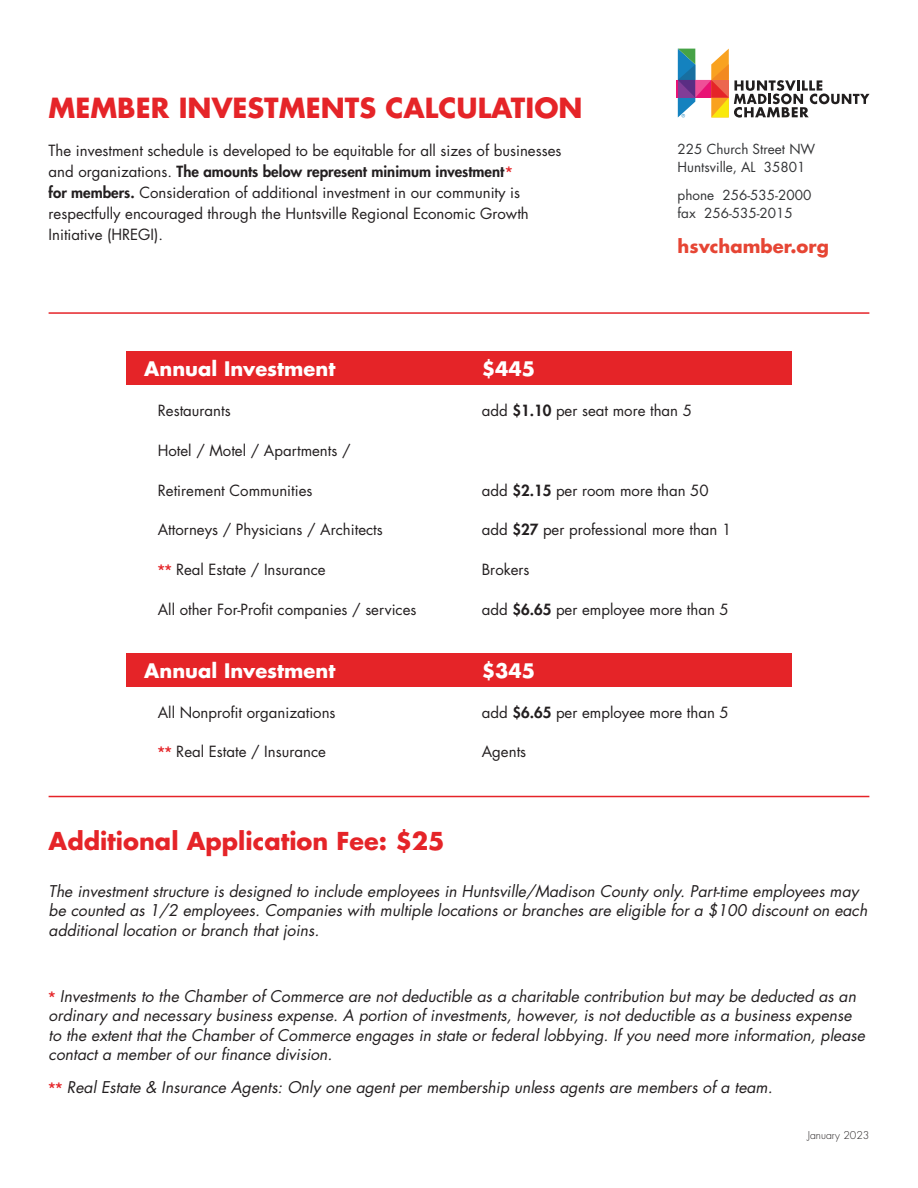
<style>
.page{position:relative;width:918px;height:1188px;background:#fff}
.page>*{position:absolute;margin:0;border:0;box-sizing:border-box;transform-origin:0 0}
.t1{font:700 27px "Futura Std";color:#e52428}
.t2{font:700 24px "Futura Std";color:#e52428}
.t3{font:700 19.5px "Futura Std";color:#fff}
.t4{font:700 18px "Futura Std";color:#e64534}
.t5{font:italic 15.75px/19.5px "Futura Std";color:#231f20}
.t6{font:15px/21px "Futura Std";color:#231f20}
.t7{font:13.5px/17.5px "Futura Std";color:#333436}
.t8{font:300 10.5px "Futura Std";color:#231f20}
.s1{font-weight:800}
.s2{font-family:"Avenir";font-weight:800;color:#e52428}
.s3{font-family:"Avenir";font-weight:800;font-style:normal;font-size:15px;color:#e52428}
</style>
<div class="page">
<hr style="left:49px;top:312px;width:820px;height:2px;background:#e52428">
<hr style="left:49px;top:796px;width:820px;height:1px;background:#e52428">
<svg style="left:676px;top:49px;width:193px;height:69px"></svg>
<div style="left:126px;top:351px;width:666px;height:34px;background:#e52428"></div>
<div style="left:126px;top:654px;width:666px;height:33px;background:#e52428"></div>
<h1 class="t1" style="left:49px;top:90px;width:535px">MEMBER INVESTMENTS CALCULATION</h1>
<p class="t6" style="left:49px;top:140px;width:514px">The investment schedule is developed to be equitable for all sizes of businesses and organizations. <span class="s1">The amounts below represent minimum investment</span><span class="s2">*<br></span><span class="s1">for members.</span> Consideration of additional investment in our community is respectfully encouraged through the Huntsville Regional Economic Growth Initiative (HREGI).</p>
<p class="t7" style="left:678px;top:141px;width:139px">225 Church Street NW<br>Huntsville, AL 35801</p>
<p class="t7" style="left:678px;top:187px;width:135px">phone 256-535-2000 fax 256-535-2015</p>
<p class="t4" style="left:678px;top:234px;width:153px">hsvchamber.org</p>
<p class="t3" style="left:144px;top:356px;width:193px">Annual Investment</p>
<p class="t3" style="left:482px;top:356px;width:55px">$445</p>
<p class="t6" style="left:158px;top:400px;width:75px">Restaurants</p>
<p class="t6" style="left:482px;top:400px;width:212px">add <span class="s1">$1.10</span> per seat more than 5</p>
<p class="t6" style="left:158px;top:440px;width:194px">Hotel / Motel / Apartments /</p>
<p class="t6" style="left:158px;top:480px;width:156px">Retirement Communities</p>
<p class="t6" style="left:482px;top:480px;width:228px">add <span class="s1">$2.15</span> per room more than 50</p>
<p class="t6" style="left:158px;top:519px;width:227px">Attorneys / Physicians / Architects</p>
<p class="t6" style="left:482px;top:519px;width:251px">add <span class="s1">$27</span> per professional more than 1</p>
<p class="t6" style="left:158px;top:559px;width:169px"><span class="s2">**</span> Real Estate / Insurance</p>
<p class="t6" style="left:482px;top:559px;width:49px">Brokers</p>
<p class="t6" style="left:158px;top:599px;width:260px">All other For-Profit companies / services</p>
<p class="t6" style="left:482px;top:599px;width:249px">add <span class="s1">$6.65</span> per employee more than 5</p>
<p class="t3" style="left:144px;top:658px;width:193px">Annual Investment</p>
<p class="t3" style="left:482px;top:658px;width:55px">$345</p>
<p class="t6" style="left:158px;top:702px;width:179px">All Nonprofit organizations</p>
<p class="t6" style="left:482px;top:702px;width:249px">add <span class="s1">$6.65</span> per employee more than 5</p>
<p class="t6" style="left:158px;top:741px;width:170px"><span class="s2">**</span> Real Estate / Insurance</p>
<p class="t6" style="left:482px;top:741px;width:46px">Agents</p>
<h2 class="t2" style="left:49px;top:825px;width:398px">Additional Application Fee: $25</h2>
<p class="t5" style="left:49px;top:882px;width:820px">The investment structure is designed to include employees in Huntsville/Madison County only. Part-time employees may be counted as 1/2 employees. Companies with multiple locations or branches are eligible for a $100 discount on each additional location or branch that joins.</p>
<p class="t5" style="left:49px;top:987px;width:818px"><span class="s3">*</span> Investments to the Chamber of Commerce are not deductible as a charitable contribution but may be deducted as an ordinary and necessary business expense. A portion of investments, however, is not deductible as a business expense to the extent that the Chamber of Commerce engages in state or federal lobbying. If you need more information, please contact a member of our finance division.</p>
<p class="t5" style="left:49px;top:1078px;width:725px"><span class="s3">**</span> Real Estate &amp; Insurance Agents: Only one agent per membership unless agents are members of a team.</p>
<p class="t8" style="left:808px;top:1129px;width:63px">January 2023</p>
</div>
